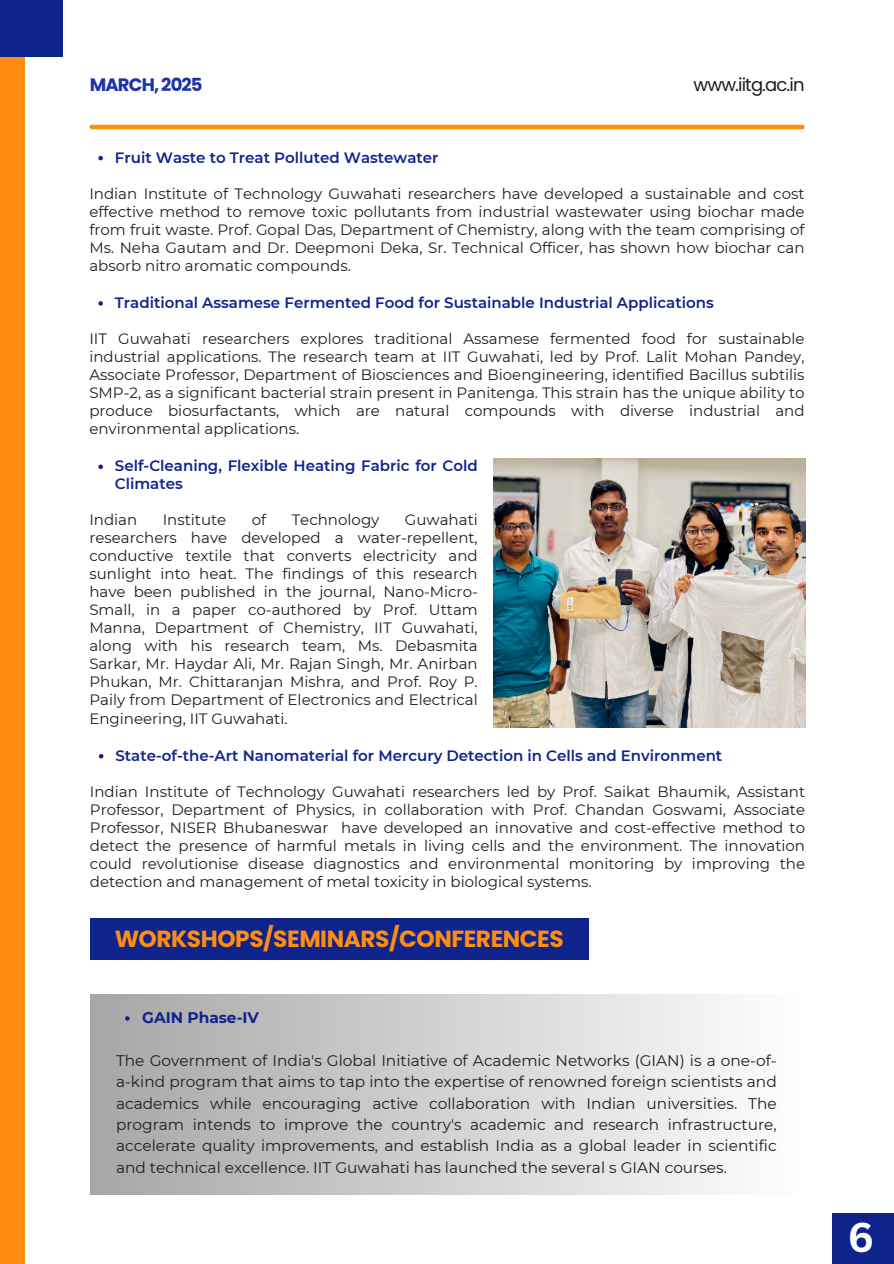
<style>
.page{position:relative;width:894px;height:1264px;background:#fff}
.page>*{position:absolute;margin:0;border:0;box-sizing:border-box;transform-origin:0 0}
.t1{font:700 40.5px "Canva Sans";color:#fff}
.t2{font:700 23.25px "Poppins";letter-spacing:-.02em;color:#ff8d10}
.t3{font:18px "Poppins";letter-spacing:-.05em;color:#1e1e1e}
.t4{font:700 18px "Poppins";letter-spacing:-.05em;color:#1c32a8}
.t5{font:15.3px/21.5px "Montserrat";color:#1e1e1e;text-align:justify}
.t6{font:700 15.3px "Montserrat";color:#0f238d}
.t7{font:15px/18px "Montserrat";color:#1e1e1e;text-align:justify}
.t8{font:600 15px/18px "Montserrat";color:#0f238d}
</style>
<div class="page">
<div style="left:0;top:0;width:24px;height:1263px;background:#ff8d10"></div>
<div style="left:0;top:0;width:63px;height:56px;background:#0f238d"></div>
<div style="left:831px;top:1213px;width:62px;height:50px;background:#0f238d"></div>
<hr style="left:92px;top:125px;width:710px;height:4px;background:#ff8d10">
<img style="left:493px;top:458px;width:311px;height:269px">
<svg style="left:98px;top:156px;width:5px;height:4px"></svg>
<svg style="left:98px;top:464px;width:5px;height:5px"></svg>
<svg style="left:98px;top:301px;width:5px;height:5px"></svg>
<svg style="left:99px;top:754px;width:4px;height:4px"></svg>
<div style="left:90px;top:917px;width:498px;height:42px;background:#0f238d"></div>
<div style="left:90px;top:994px;width:714px;height:200px;background:linear-gradient(to right,#a6a6a6,#fefefe)"></div>
<svg style="left:125px;top:1016px;width:4px;height:4px"></svg>
<p class="t4" style="left:90px;top:72px;width:114px">MARCH, 2025</p>
<p class="t3" style="left:693px;top:72px;width:112px">www.iitg.ac.in</p>
<p class="t8" style="left:115px;top:148px;width:325px">Fruit Waste to Treat Polluted Wastewater</p>
<p class="t7" style="left:89px;top:184px;width:716px">Indian Institute of Technology Guwahati researchers have developed a sustainable and cost effective method to remove toxic pollutants from industrial wastewater using biochar made from fruit waste. Prof. Gopal Das, Department of Chemistry, along with the team comprising of Ms. Neha Gautam and Dr. Deepmoni Deka, Sr. Technical Officer, has shown how biochar can absorb nitro aromatic compounds.</p>
<p class="t8" style="left:115px;top:293px;width:600px">Traditional Assamese Fermented Food for Sustainable Industrial Applications</p>
<p class="t7" style="left:89px;top:329px;width:716px">IIT Guwahati researchers explores traditional Assamese fermented food for sustainable industrial applications. The research team at IIT Guwahati, led by Prof. Lalit Mohan Pandey, Associate Professor, Department of Biosciences and Bioengineering, identified Bacillus subtilis SMP-2, as a significant bacterial strain present in Panitenga. This strain has the unique ability to produce biosurfactants, which are natural compounds with diverse industrial and environmental applications.</p>
<p class="t8" style="left:115px;top:457px;width:364px">Self-Cleaning, Flexible Heating Fabric for Cold<br>Climates</p>
<p class="t7" style="left:89px;top:511px;width:49px">Indian</p>
<p class="t7" style="left:163px;top:511px;width:65px">Institute</p>
<p class="t7" style="left:252px;top:511px;width:16px">of</p>
<p class="t7" style="left:291px;top:511px;width:89px">Technology</p>
<p class="t7" style="left:89px;top:511px;width:390px;text-indent:315px">Guwahati researchers have developed a water-repellent, conductive textile that converts electricity and sunlight into heat. The findings of this research have been published in the journal, Nano-Micro-Small, in a paper co-authored by Prof. Uttam Manna, Department of Chemistry, IIT Guwahati, along with his research team, Ms. Debasmita Sarkar, Mr. Haydar Ali, Mr. Rajan Singh, Mr. Anirban Phukan, Mr. Chittaranjan Mishra, and Prof. Roy P.<br>Paily from Department of Electronics and Electrical Engineering, IIT Guwahati.</p>
<p class="t8" style="left:115px;top:746px;width:608px">State-of-the-Art Nanomaterial for Mercury Detection in Cells and Environment</p>
<p class="t7" style="left:90px;top:782px;width:716px">Indian Institute of Technology Guwahati researchers led by Prof. Saikat Bhaumik, Assistant Professor, Department of Physics, in collaboration with Prof. Chandan Goswami, Associate Professor, NISER Bhubaneswar have developed an innovative and cost-effective method to detect the presence of harmful metals in living cells and the environment. The innovation could revolutionise disease diagnostics and environmental monitoring by improving the detection and management of metal toxicity in biological systems.</p>
<h2 class="t2" style="left:114px;top:923px;width:450px">WORKSHOPS/SEMINARS/CONFERENCES</h2>
<p class="t6" style="left:142px;top:1008px;width:118px">GAIN Phase-IV</p>
<p class="t5" style="left:116px;top:1049px;width:662px">The Government of India's Global Initiative of Academic Networks (GIAN) is a one-of&shy;a-kind program that aims to tap into the expertise of renowned foreign scientists and academics while encouraging active collaboration with Indian universities. The program intends to improve the country's academic and research infrastructure, accelerate quality improvements, and establish India as a global leader in scientific and technical excellence. IIT Guwahati has launched the several s GIAN courses.</p>
<h1 class="t1" style="left:847px;top:1208px;width:28px">6</h1>
</div>
